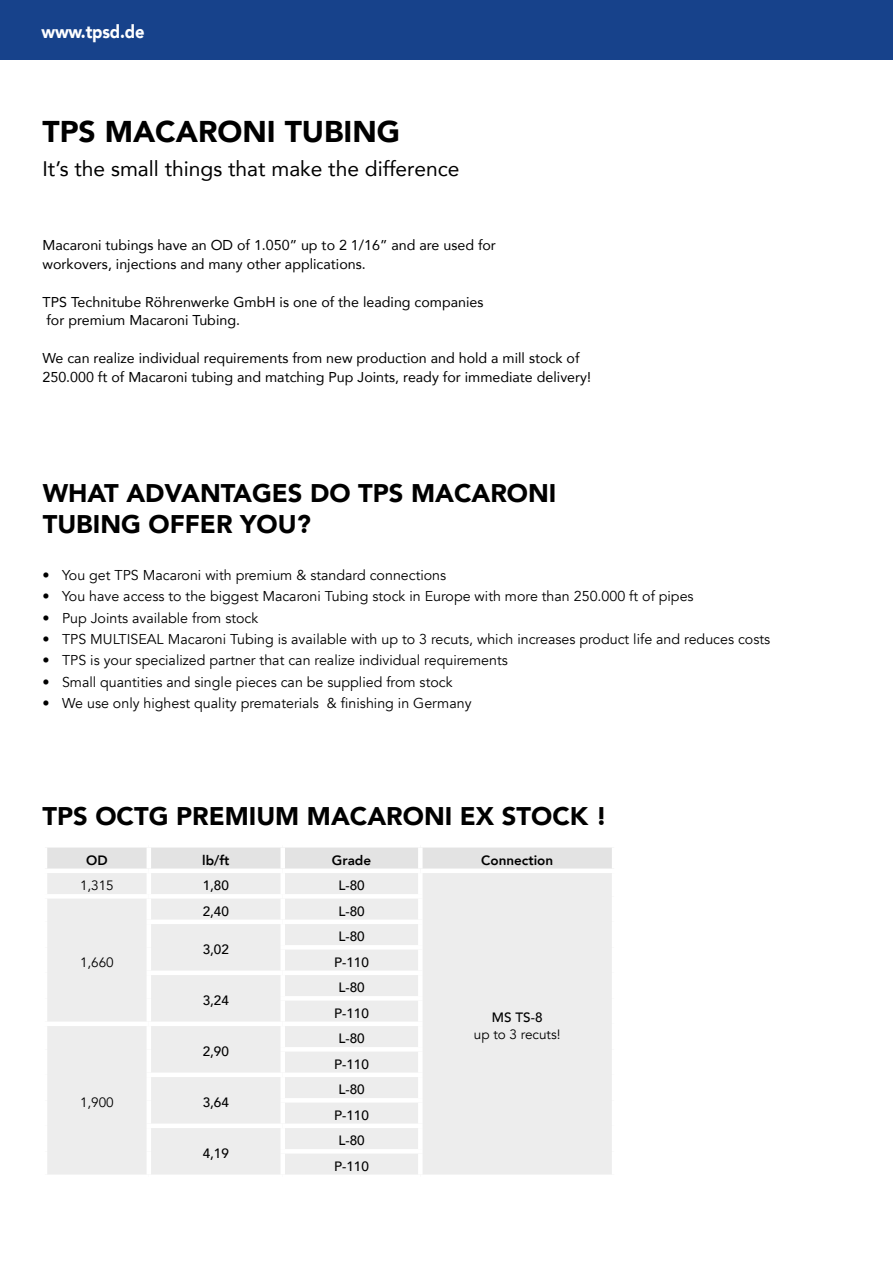
<style>
.page{position:relative;width:893px;height:1263px;background:#fff}
.page>*{position:absolute;margin:0;border:0;box-sizing:border-box;transform-origin:0 0}
.t1{font:900 30px "Avenir";color:#000}
.t2{font:900 25.5px/31.5px "Avenir";color:#000}
.t3{font:21px "Avenir";color:#000}
.t4{font:900 18.15px "Avenir";letter-spacing:-.01em;color:#fff;scale:.91 1}
.t5{font:14.25px "Avenir";color:#000}
.t6{font:14.25px/18.8px "Avenir";color:#000}
.t7{font:500 13.5px/25.5px "Avenir";color:#000;text-align:center}
.t8{font:13.5px "Avenir";color:#000}
.t9{font:800 13.5px "Avenir";color:#000}
</style>
<div class="page">
<div style="left:0;top:0;width:893px;height:60px;background:#17428b"></div>
<div style="left:47px;top:847px;width:565px;height:21px;background:#e3e3e3"></div>
<div style="left:47px;top:873px;width:565px;height:301px;background:#ededed"></div>
<hr style="left:147px;top:847px;width:4px;height:21px;background:#fff">
<hr style="left:281px;top:847px;width:4px;height:21px;background:#fff">
<div style="left:418px;top:847px;width:5px;height:21px;background:#fff"></div>
<hr style="left:147px;top:873px;width:4px;height:21px;background:#fff">
<hr style="left:281px;top:873px;width:4px;height:21px;background:#fff">
<div style="left:418px;top:873px;width:5px;height:21px;background:#fff"></div>
<hr style="left:43px;top:894px;width:106px;height:4px;background:#fff">
<hr style="left:149px;top:894px;width:134px;height:4px;background:#fff">
<hr style="left:147px;top:898px;width:4px;height:21px;background:#fff">
<hr style="left:283px;top:894px;width:140px;height:4px;background:#fff">
<hr style="left:281px;top:898px;width:4px;height:21px;background:#fff">
<div style="left:418px;top:898px;width:5px;height:21px;background:#fff"></div>
<div style="left:147px;top:919px;width:136px;height:5px;background:#fff"></div>
<hr style="left:147px;top:924px;width:4px;height:23px;background:#fff">
<div style="left:283px;top:919px;width:140px;height:5px;background:#fff"></div>
<hr style="left:281px;top:924px;width:4px;height:21px;background:#fff">
<div style="left:418px;top:924px;width:5px;height:21px;background:#fff"></div>
<hr style="left:147px;top:947px;width:4px;height:23px;background:#fff">
<hr style="left:281px;top:945px;width:142px;height:4px;background:#fff">
<hr style="left:281px;top:949px;width:4px;height:21px;background:#fff">
<div style="left:418px;top:949px;width:5px;height:21px;background:#fff"></div>
<div style="left:147px;top:970px;width:136px;height:5px;background:#fff"></div>
<hr style="left:147px;top:975px;width:4px;height:23px;background:#fff">
<div style="left:283px;top:970px;width:140px;height:5px;background:#fff"></div>
<hr style="left:281px;top:975px;width:4px;height:21px;background:#fff">
<div style="left:418px;top:975px;width:5px;height:21px;background:#fff"></div>
<hr style="left:147px;top:998px;width:4px;height:23px;background:#fff">
<hr style="left:281px;top:996px;width:142px;height:4px;background:#fff">
<hr style="left:281px;top:1000px;width:4px;height:21px;background:#fff">
<div style="left:418px;top:1000px;width:5px;height:21px;background:#fff"></div>
<div style="left:43px;top:1021px;width:106px;height:5px;background:#fff"></div>
<div style="left:149px;top:1021px;width:134px;height:5px;background:#fff"></div>
<hr style="left:147px;top:1026px;width:4px;height:23px;background:#fff">
<div style="left:283px;top:1021px;width:140px;height:5px;background:#fff"></div>
<hr style="left:281px;top:1026px;width:4px;height:21px;background:#fff">
<div style="left:418px;top:1026px;width:5px;height:21px;background:#fff"></div>
<hr style="left:147px;top:1049px;width:4px;height:23px;background:#fff">
<hr style="left:281px;top:1047px;width:142px;height:4px;background:#fff">
<hr style="left:281px;top:1051px;width:4px;height:21px;background:#fff">
<div style="left:418px;top:1051px;width:5px;height:21px;background:#fff"></div>
<div style="left:147px;top:1072px;width:136px;height:5px;background:#fff"></div>
<hr style="left:147px;top:1077px;width:4px;height:23px;background:#fff">
<div style="left:283px;top:1072px;width:140px;height:5px;background:#fff"></div>
<hr style="left:281px;top:1077px;width:4px;height:21px;background:#fff">
<div style="left:418px;top:1077px;width:5px;height:21px;background:#fff"></div>
<hr style="left:147px;top:1100px;width:4px;height:23px;background:#fff">
<hr style="left:281px;top:1098px;width:142px;height:4px;background:#fff">
<hr style="left:281px;top:1102px;width:4px;height:21px;background:#fff">
<div style="left:418px;top:1102px;width:5px;height:21px;background:#fff"></div>
<div style="left:147px;top:1123px;width:136px;height:5px;background:#fff"></div>
<hr style="left:147px;top:1128px;width:4px;height:23px;background:#fff">
<div style="left:283px;top:1123px;width:140px;height:5px;background:#fff"></div>
<hr style="left:281px;top:1128px;width:4px;height:21px;background:#fff">
<div style="left:418px;top:1128px;width:5px;height:21px;background:#fff"></div>
<hr style="left:147px;top:1151px;width:4px;height:23px;background:#fff">
<hr style="left:281px;top:1149px;width:142px;height:4px;background:#fff">
<hr style="left:281px;top:1153px;width:4px;height:21px;background:#fff">
<div style="left:418px;top:1153px;width:5px;height:21px;background:#fff"></div>
<p class="t4" style="left:41px;top:16px;width:115px">www.tpsd.de</p>
<h1 class="t1" style="left:43px;top:105px;width:359px">TPS MACARONI TUBING</h1>
<h3 class="t3" style="left:43px;top:152px;width:418px">It’s the small things that make the difference</h3>
<p class="t6" style="left:43px;top:236px;width:455px">Macaroni tubings have an OD of 1.050” up to 2 1/16” and are used for workovers, injections and many other applications.</p>
<p class="t6" style="left:43px;top:292px;width:442px">TPS Technitube Röhrenwerke GmbH is one of the leading companies for premium Macaroni Tubing.</p>
<p class="t6" style="left:43px;top:348px;width:550px">We can realize individual requirements from new production and hold a mill stock of<br>250.000 ft of Macaroni tubing and matching Pup Joints, ready for immediate delivery!</p>
<h2 class="t2" style="left:43px;top:476px;width:515px">WHAT ADVANTAGES DO TPS MACARONI<br>TUBING OFFER YOU?</h2>
<p class="t5" style="left:43px;top:566px;width:405px">• You get TPS Macaroni with premium &amp; standard connections</p>
<p class="t5" style="left:43px;top:588px;width:653px">• You have access to the biggest Macaroni Tubing stock in Europe with more than 250.000 ft of pipes</p>
<p class="t5" style="left:43px;top:609px;width:217px">• Pup Joints available from stock</p>
<p class="t5" style="left:43px;top:630px;width:729px">• TPS MULTISEAL Macaroni Tubing is available with up to 3 recuts, which increases product life and reduces costs</p>
<p class="t5" style="left:43px;top:652px;width:467px">• TPS is your specialized partner that can realize individual requirements</p>
<p class="t5" style="left:43px;top:673px;width:412px">• Small quantities and single pieces can be supplied from stock</p>
<p class="t5" style="left:43px;top:694px;width:431px">• We use only highest quality prematerials &amp; finishing in Germany</p>
<h2 class="t2" style="left:43px;top:800px;width:566px">TPS OCTG PREMIUM MACARONI EX STOCK !</h2>
<p class="t9" style="left:86px;top:850px;width:23px">OD</p>
<p class="t9" style="left:202px;top:850px;width:29px">lb/ft</p>
<p class="t9" style="left:332px;top:850px;width:41px">Grade</p>
<p class="t9" style="left:481px;top:850px;width:73px">Connection</p>
<p class="t8" style="left:80px;top:878px;width:35px">1,315</p>
<p class="t7" style="left:203px;top:872px;width:28px">1,80</p>
<p class="t7" style="left:338px;top:872px;width:28px">L-80</p>
<p class="t8" style="left:80px;top:954px;width:35px">1,660</p>
<p class="t8" style="left:80px;top:1094px;width:35px">1,900</p>
<p class="t7" style="left:203px;top:898px;width:28px">2,40</p>
<p class="t7" style="left:338px;top:898px;width:28px">L-80</p>
<p class="t7" style="left:203px;top:936px;width:28px">3,02</p>
<p class="t7" style="left:334px;top:923px;width:36px">L-80<br>P-110</p>
<p class="t7" style="left:203px;top:987px;width:28px">3,24</p>
<p class="t7" style="left:203px;top:1038px;width:28px">2,90</p>
<p class="t7" style="left:203px;top:1089px;width:28px">3,64</p>
<p class="t7" style="left:203px;top:1140px;width:28px">4,19</p>
<p class="t7" style="left:334px;top:974px;width:36px">L-80<br>P-110</p>
<p class="t7" style="left:334px;top:1025px;width:36px">L-80<br>P-110</p>
<p class="t7" style="left:334px;top:1076px;width:36px">L-80<br>P-110</p>
<p class="t7" style="left:334px;top:1127px;width:36px">L-80<br>P-110</p>
<p class="t7" style="left:492px;top:1004px;width:52px">MS TS-8</p>
<p class="t8" style="left:474px;top:1026px;width:88px">up to 3 recuts!</p>
</div>
